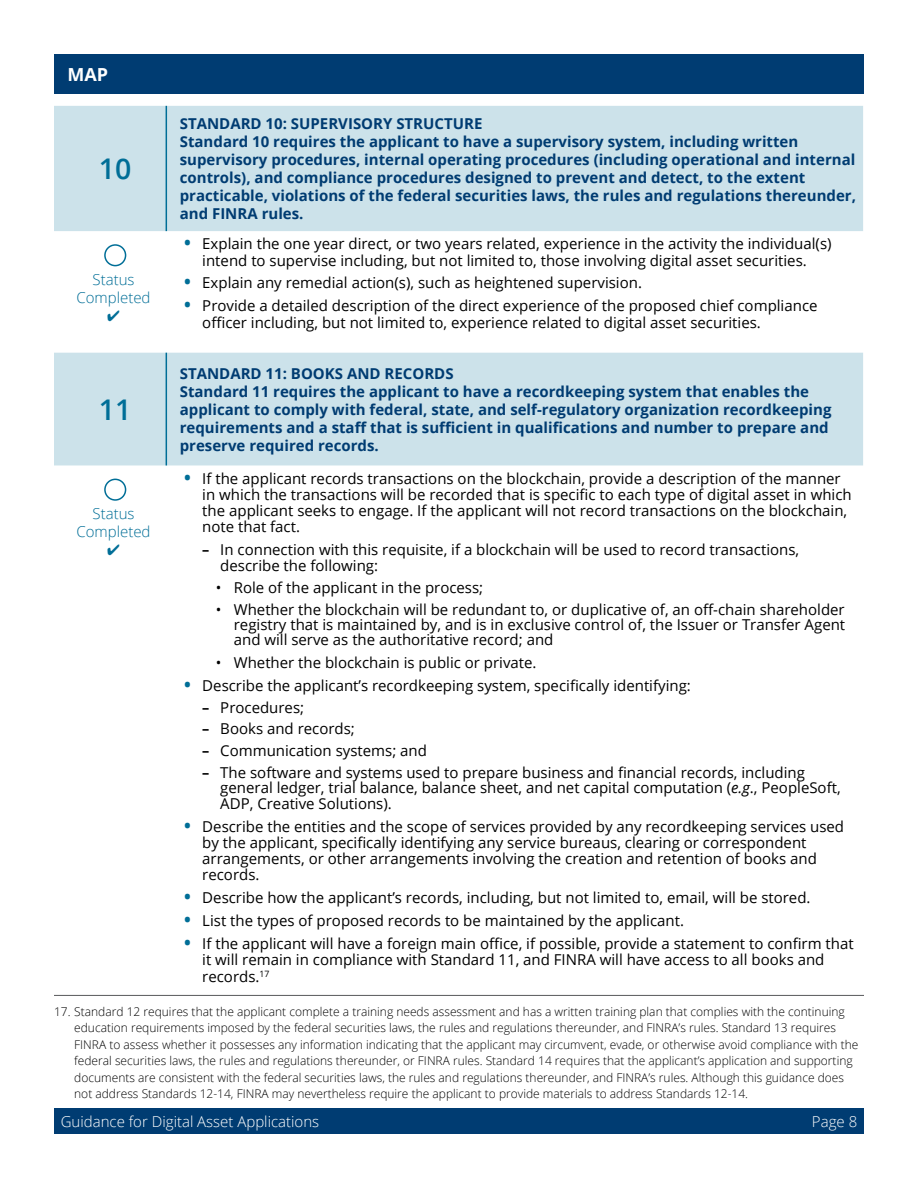
<style>
.page{position:relative;width:918px;height:1188px;background:#fff}
.page>*{position:absolute;margin:0;border:0;box-sizing:border-box;transform-origin:0 0}
.t1{font:600 28.5px "Open Sans";color:#006e97}
.t2{font:700 18px "Open Sans";color:#fff}
.t3{font:15px/16.2px "Open Sans";color:#000}
.t4{font:700 15px/18px "Open Sans";color:#003c72}
.t5{font:300 15px "Open Sans";color:#fff}
.t6{font:300 15px/18px "Open Sans";color:#006e97;text-align:center}
.t7{font:300 12px/16.5px "Open Sans";color:#000}
.s1{font-weight:700;font-size:18px;color:#006e97}
.s2{font-family:"Open Sans Condensed";font-weight:700}
.s3{font-family:"Open Sans Condensed";font-weight:300}
.s4{font-style:italic}
</style>
<div class="page">
<div style="left:54px;top:1108px;width:810px;height:26px;background:#003c72"></div>
<div style="left:54px;top:54px;width:810px;height:39px;background:#003c72"></div>
<div style="left:54px;top:106px;width:809px;height:125px;background:#cce2ea"></div>
<hr style="left:166px;top:106px;width:1px;height:125px;background:#006e97">
<div style="left:104px;top:244px;width:22px;height:22px;border:2px solid #006e97;border-radius:50%"></div>
<div style="left:54px;top:353px;width:809px;height:112px;background:#cce2ea"></div>
<hr style="left:166px;top:353px;width:1px;height:112px;background:#006e97">
<div style="left:104px;top:479px;width:22px;height:22px;border:2px solid #006e97;border-radius:50%"></div>
<hr style="left:54px;top:995px;width:810px;height:1px;background:#58595b">
<p class="t2" style="left:68px;top:61px;width:42px">MAP</p>
<h1 class="t1" style="left:99px;top:149px;width:34px">10</h1>
<p class="t6" style="left:76px;top:270px;width:76px">Status<br>Completed</p>
<h1 class="t1" style="left:99px;top:390px;width:34px">11</h1>
<p class="t4" style="left:180px;top:114px;width:678px">STANDARD 10: SUPERVISORY STRUCTURE<br>Standard 10 requires the applicant to have a supervisory system, including written supervisory procedures, internal operating procedures (including operational and internal controls), and compliance procedures designed to prevent and detect, to the extent practicable, violations of the federal securities laws, the rules and regulations thereunder, and FINRA rules.</p>
<p class="t3" style="left:184px;top:235px;width:649px;text-align:center"><span class="s1">•</span> Explain the one year direct, or two years related, experience in the activity the individual(s) intend to supervise including, but not limited to, those involving digital asset securities.</p>
<p class="t3" style="left:184px;top:275px;width:459px"><span class="s1">•</span> Explain any remedial action(s), such as heightened supervision.</p>
<p class="t3" style="left:202px;top:297px;width:617px;text-indent:-18px"><span class="s1">•</span> Provide a detailed description of the direct experience of the proposed chief compliance officer including, but not limited to, experience related to digital asset securities.</p>
<p class="t4" style="left:180px;top:364px;width:653px">STANDARD 11: BOOKS AND RECORDS<br>Standard 11 requires the applicant to have a recordkeeping system that enables the applicant to comply with federal, state, and self-regulatory organization recordkeeping requirements and a staff that is sufficient in qualifications and number to prepare and preserve required records.</p>
<p class="t3" style="left:202px;top:470px;width:651px;text-indent:-18px"><span class="s1">•</span> If the applicant records transactions on the blockchain, provide a description of the manner in which the transactions will be recorded that is specific to each type of digital asset in which the applicant seeks to engage. If the applicant will not record transactions on the blockchain, note that fact.</p>
<p class="t3" style="left:220px;top:541px;width:580px;text-indent:-18px"><span class="s2">–</span> In connection with this requisite, if a blockchain will be used to record transactions, describe the following:</p>
<p class="t3" style="left:216px;top:579px;width:269px"><span class="s3">•</span> Role of the applicant in the process;</p>
<p class="t3" style="left:234px;top:602px;width:613px;line-height:15px;text-align:justify;text-indent:-18px"><span class="s3">•</span> Whether the blockchain will be redundant to, or duplicative of, an off-chain shareholder registry that is maintained by, and is in exclusive control of, the Issuer or Transfer Agent and will serve as the authoritative record; and</p>
<p class="t3" style="left:216px;top:654px;width:322px"><span class="s3">•</span> Whether the blockchain is public or private.</p>
<p class="t3" style="left:184px;top:677px;width:508px"><span class="s1">•</span> Describe the applicant’s recordkeeping system, specifically identifying:</p>
<p class="t3" style="left:202px;top:699px;width:103px"><span class="s2">–</span> Procedures;</p>
<p class="t3" style="left:202px;top:720px;width:154px"><span class="s2">–</span> Books and records;</p>
<p class="t3" style="left:202px;top:742px;width:226px"><span class="s2">–</span> Communication systems; and</p>
<p class="t3" style="left:220px;top:764px;width:622px;line-height:15.6px;text-indent:-18px"><span class="s2">–</span> The software and systems used to prepare business and financial records, including general ledger, trial balance, balance sheet, and net capital computation (<span class="s4">e.g</span>., PeopleSoft,<br>ADP, Creative Solutions).</p>
<p class="t3" style="left:202px;top:818px;width:643px;text-indent:-18px"><span class="s1">•</span> Describe the entities and the scope of services provided by any recordkeeping services used by the applicant, specifically identifying any service bureaus, clearing or correspondent arrangements, or other arrangements involving the creation and retention of books and records.</p>
<p class="t3" style="left:184px;top:889px;width:628px"><span class="s1">•</span> Describe how the applicant’s records, including, but not limited to, email, will be stored.</p>
<p class="t3" style="left:184px;top:912px;width:501px"><span class="s1">•</span> List the types of proposed records to be maintained by the applicant.</p>
<p class="t3" style="left:202px;top:935px;width:653px;text-indent:-18px"><span class="s1">•</span> If the applicant will have a foreign main office, if possible, provide a statement to confirm that it will remain in compliance with Standard 11, and FINRA will have access to all books and records.<sup>17</sup></p>
<p class="t7" style="left:74px;top:1003px;width:786px;text-indent:-20px">17. Standard 12 requires that the applicant complete a training needs assessment and has a written training plan that complies with the continuing education requirements imposed by the federal securities laws, the rules and regulations thereunder, and FINRA’s rules. Standard 13 requires FINRA to assess whether it possesses any information indicating that the applicant may circumvent, evade, or otherwise avoid compliance with the federal securities laws, the rules and regulations thereunder, or FINRA rules. Standard 14 requires that the applicant’s application and supporting documents are consistent with the federal securities laws, the rules and regulations thereunder, and FINRA’s rules. Although this guidance does not address Standards 12-14, FINRA may nevertheless require the applicant to provide materials to address Standards 12-14.</p>
<p class="t6" style="left:76px;top:505px;width:76px">Status<br>Completed</p>
<p class="t5" style="left:61px;top:1111px;width:260px">Guidance for Digital Asset Applications</p>
<p class="t5" style="left:812px;top:1111px;width:47px">Page 8</p>
</div>
